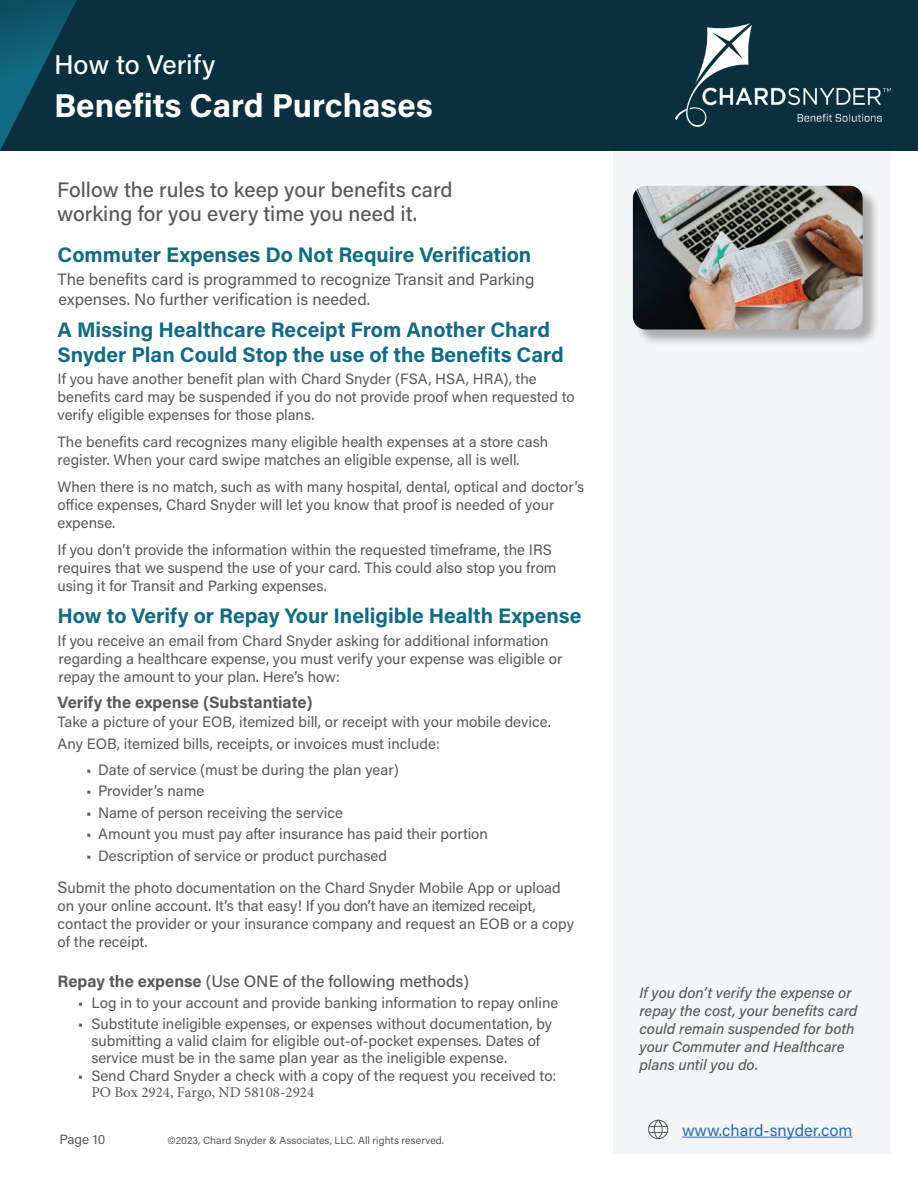
<style>
.page{position:relative;width:918px;height:1188px;background:#fff}
.page>*{position:absolute;margin:0;border:0;box-sizing:border-box;transform-origin:0 0}
.t1{font:700 33px "Acumin Pro";color:#fff}
.t2{font:500 27px "Acumin Pro";letter-spacing:-.005em;color:#fff}
.t3{font:700 21px/25.2px "Acumin Pro";color:#116b84}
.t4{font:500 21px/24px "Acumin Pro";color:#595959}
.t5{font:16.5px/19.5px "Acumin Pro";color:#595959}
.t6{font:500 16.5px "Acumin Pro";color:#595959}
.t7{font:700 16.5px "Acumin Pro";color:#595959}
.t8{font:16.5px "Acumin Pro";color:#2b6db6}
.t9{font:15px/18px "Acumin Pro";color:#595959}
.t10{font:italic 500 15px/18px "Acumin Pro";color:#595959}
.t11{font:15px "Minion Pro";color:#595959}
.t12{font:13.5px "Acumin Pro";color:#595959}
.t13{font:10.5px "Acumin Pro";color:#57585a}
.s1{font-size:16.5px}
.s2{font-weight:700}
</style>
<div class="page">
<div style="left:614px;top:132px;width:277px;height:1021px;background:#f4f5f6"></div>
<div style="left:0;top:0;width:918px;height:151px;background:#0a303f"></div>
<svg style="left:0;top:0;width:77px;height:150px"></svg>
<hr style="left:682px;top:1137px;width:170px;height:1px;background:#2b6db6">
<svg style="left:648px;top:1119px;width:21px;height:21px"></svg>
<img style="left:675px;top:23px;width:216px;height:104px">
<div style="left:634px;top:187px;width:246px;height:160px;background:#231f20;opacity:.33"></div>
<img style="left:633px;top:186px;width:230px;height:144px">
<h2 class="t2" style="left:54px;top:46px;width:163px">How to Verify</h2>
<h1 class="t1" style="left:54px;top:83px;width:380px">Benefits Card Purchases</h1>
<h3 class="t4" style="left:57px;top:177px;width:397px">Follow the rules to keep your benefits card working for you every time you need it.</h3>
<h3 class="t3" style="left:58px;top:241px;width:475px">Commuter Expenses Do Not Require Verification</h3>
<p class="t5" style="left:58px;top:269px;width:478px">The benefits card is programmed to recognize Transit and Parking expenses. No further verification is needed.</p>
<h3 class="t3" style="left:58px;top:316px;width:508px">A Missing Healthcare Receipt From Another Chard<br>Snyder Plan Could Stop the use of the Benefits Card</h3>
<p class="t9" style="left:58px;top:369px;width:519px">If you have another benefit plan with Chard Snyder (FSA, HSA, HRA), the benefits card may be suspended if you do not provide proof when requested to verify eligible expenses for those plans.</p>
<p class="t9" style="left:58px;top:432px;width:492px">The benefits card recognizes many eligible health expenses at a store cash register. When your card swipe matches an eligible expense, all is well.</p>
<p class="t9" style="left:58px;top:477px;width:528px">When there is no match, such as with many hospital, dental, optical and doctor’s office expenses, Chard Snyder will let you know that proof is needed of your expense.</p>
<p class="t9" style="left:58px;top:540px;width:501px">If you don’t provide the information within the requested timeframe, the IRS requires that we suspend the use of your card. This could also stop you from using it for Transit and Parking expenses.</p>
<h3 class="t3" style="left:58px;top:602px;width:525px">How to Verify or Repay Your Ineligible Health Expense</h3>
<p class="t9" style="left:58px;top:631px;width:506px">If you receive an email from Chard Snyder asking for additional information regarding a healthcare expense, you must verify your expense was eligible or repay the amount to your plan. Here’s how:</p>
<p class="t7" style="left:58px;top:690px;width:256px">Verify the expense (Substantiate)</p>
<p class="t9" style="left:58px;top:711px;width:495px;line-height:21.5px">Take a picture of your EOB, itemized bill, or receipt with your mobile device.<br>Any EOB, itemized bills, receipts, or invoices must include:</p>
<p class="t9" style="left:86px;top:760px;width:314px">• Date of service (must be during the plan year)</p>
<p class="t9" style="left:86px;top:781px;width:120px">• Provider’s name</p>
<p class="t9" style="left:86px;top:803px;width:258px">• Name of person receiving the service</p>
<p class="t9" style="left:86px;top:824px;width:403px">• Amount you must pay after insurance has paid their portion</p>
<p class="t9" style="left:58px;top:839px;width:505px;line-height:32.1px;text-indent:28px">• Description of service or product purchased<br><span class="s1">S</span>ubmit the photo documentation on the Chard Snyder Mobile App or upload</p>
<p class="t9" style="left:58px;top:896px;width:518px">on your online account. It’s that easy! If you don’t have an itemized receipt, contact the provider or your insurance company and request an EOB or a copy of the receipt.</p>
<p class="t6" style="left:58px;top:969px;width:413px"><span class="s2">Repay the expense</span> (Use ONE of the following methods)</p>
<p class="t9" style="left:78px;top:993px;width:482px">• Log in to your account and provide banking information to repay online</p>
<p class="t9" style="left:91px;top:1015px;width:462px;line-height:17px;text-indent:-13px">• Substitute ineligible expenses, or expenses without documentation, by submitting a valid claim for eligible out-of-pocket expenses. Dates of service must be in the same plan year as the ineligible expense.</p>
<p class="t9" style="left:78px;top:1066px;width:480px">• Send Chard Snyder a check with a copy of the request you received to:</p>
<p class="t11" style="left:91px;top:1082px;width:224px">PO Box 2924, Fargo, ND 58108-2924</p>
<p class="t12" style="left:59px;top:1130px;width:47px">Page 10</p>
<p class="t13" style="left:167px;top:1133px;width:278px">©2023, Chard Snyder &amp; Associates, LLC. All rights reserved.</p>
<p class="t10" style="left:639px;top:983px;width:220px">If you don’t verify the expense or repay the cost, your benefits card could remain suspended for both your Commuter and Healthcare plans until you do.</p>
<p class="t8" style="left:682px;top:1118px;width:172px">www.chard-snyder.com</p>
</div>
